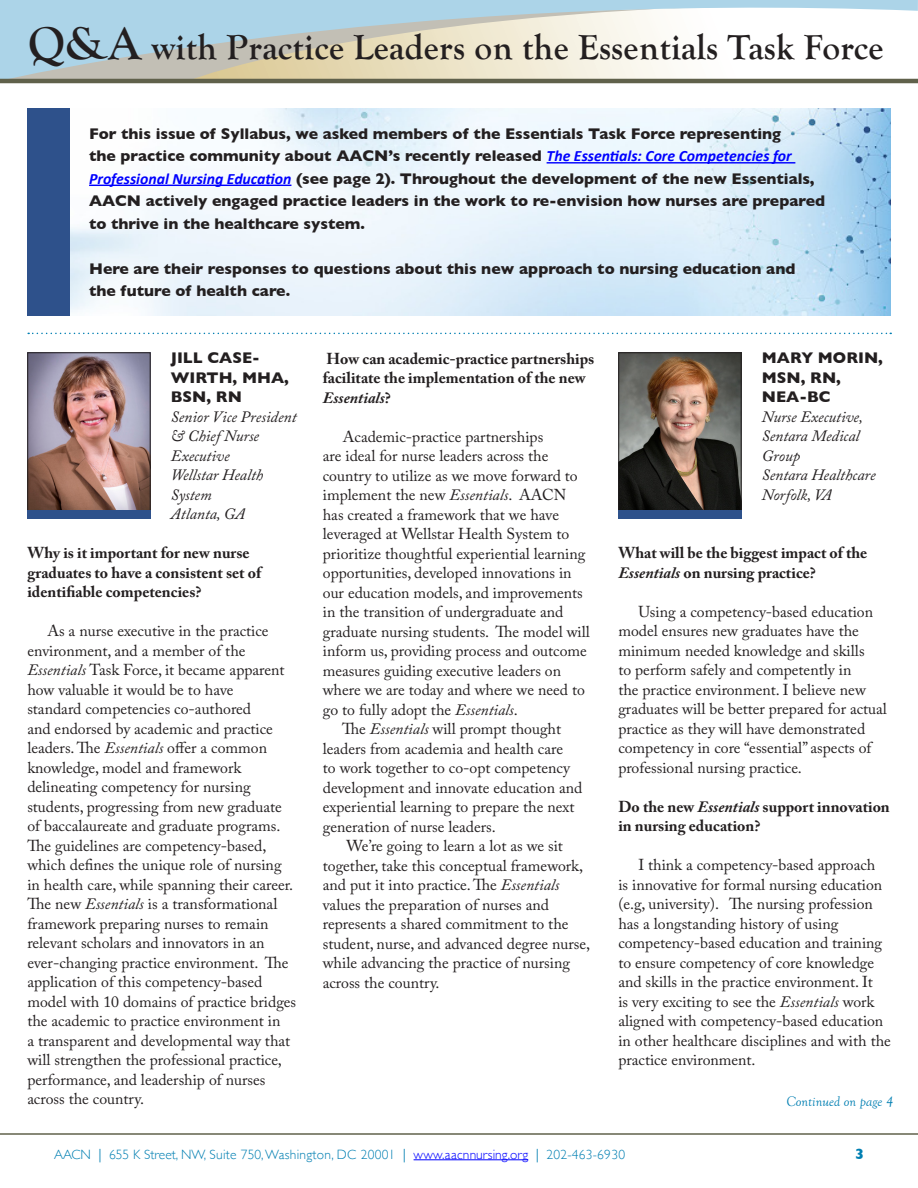
<style>
.page{position:relative;width:918px;height:1188px;background:#fff}
.page>*{position:absolute;margin:0;border:0;box-sizing:border-box;transform-origin:0 0}
.t1{font:700 36px "Goudy Old Style T";letter-spacing:.01em;color:#231f20}
.t2{font:15.75px/19.5px "Adobe Caslon Pro";color:#231f20}
.t3{font:700 15.75px/22.5px "Gill Sans";color:#231f20}
.t4{font:700 15.75px/19.5px "Adobe Caslon Pro";color:#231f20}
.t5{font:italic 15.75px/19.5px "Adobe Caslon Pro";color:#231f20}
.t6{font:700 15px "Gill Sans";color:#007fb2}
.t7{font:italic 14.25px "Goudy Old Style T";color:#007fb2}
.t8{font:300 13.5px "Gill Sans";letter-spacing:.02em;color:#007fb2}
.s1{font-size:48px}
.s2{font-family:"Calibri";font-style:italic;color:#00f}
.s3{font-style:italic}
.s4{font-family:"Adobe Garamond Pro";font-weight:400}
.s5{color:#00f}
</style>
<div class="page">
<hr style="left:0;top:1133px;width:918px;height:2px;background:#60614b">
<hr style="left:414px;top:1159px;width:114px;height:1px;background:#00f">
<svg style="left:0;top:0;width:918px;height:79px"></svg>
<hr style="left:0;top:79px;width:918px;height:4px;background:#60614b">
<svg style="left:28px;top:333px;width:863px;height:1px"></svg>
<div style="left:27px;top:108px;width:43px;height:207px;background:#2e518b"></div>
<img style="left:70px;top:108px;width:821px;height:207px">
<hr style="left:547px;top:162px;width:248px;height:2px;background:#00f">
<hr style="left:89px;top:185px;width:202px;height:1px;background:#00f">
<img style="left:29px;top:354px;width:120px;height:155px">
<div style="left:27px;top:352px;width:124px;height:159px;border:1px solid #231f20"></div>
<div style="left:27px;top:510px;width:124px;height:9px;background:#2e518b"></div>
<img style="left:620px;top:354px;width:120px;height:155px">
<div style="left:618px;top:352px;width:124px;height:159px;border:1px solid #231f20"></div>
<div style="left:618px;top:510px;width:124px;height:9px;background:#2e518b"></div>
<h1 class="t1" style="left:28px;top:27px;width:857px"><span class="s1">Q&amp;A</span> with Practice Leaders on the Essentials Task Force</h1>
<p class="t3" style="left:89px;top:122px;width:738px">For this issue of Syllabus, we asked members of the Essentials Task Force representing<br>the practice community about AACN’s recently released <span class="s2">The Essentials: Core Competencies for Professional Nursing Education</span> (see page 2). Throughout the development of the new Essentials, AACN actively engaged practice leaders in the work to re-envision how nurses are prepared to thrive in the healthcare system.</p>
<p class="t3" style="left:89px;top:257px;width:708px">Here are their responses to questions about this new approach to nursing education and the future of health care.</p>
<p class="t3" style="left:171px;top:348px;width:120px;line-height:19.5px">JILL CASE-<br>WIRTH, MHA,<br>BSN, RN</p>
<p class="t5" style="left:171px;top:407px;width:127px">Senior Vice President &amp; Chief Nurse<br>Executive<br>Wellstar Health<br>System<br>Atlanta, GA</p>
<p class="t4" style="left:27px;top:543px;width:235px">Why is it important for new nurse graduates to have a consistent set of identifiable competencies?</p>
<p class="t2" style="left:27px;top:621px;width:270px;text-indent:20px">As a nurse executive in the practice environment, and a member of the <span class="s3">Essentials</span> Task Force, it became apparent how valuable it would be to have<br>standard competencies co-authored<br>and endorsed by academic and practice leaders. The <span class="s3">Essentials</span> offer a common knowledge, model and framework delineating competency for nursing students, progressing from new graduate of baccalaureate and graduate programs.<br>The guidelines are competency-based, which defines the unique role of nursing in health care, while spanning their career.<br>The new <span class="s3">Essentials</span> is a transformational framework preparing nurses to remain relevant scholars and innovators in an ever-changing practice environment. The application of this competency-based model with 10 domains of practice bridges the academic to practice environment in<br>a transparent and developmental way that will strengthen the professional practice, performance, and leadership of nurses across the country.</p>
<p class="t4" style="left:323px;top:349px;width:273px">How can academic-practice partnerships facilitate the implementation of the new<br><span class="s3">Essentials</span>?</p>
<p class="t2" style="left:343px;top:427px;width:202px">Academic-practice partnerships</p>
<p class="t2" style="left:323px;top:446px;width:227px">are ideal for nurse leaders across the</p>
<p class="t2" style="left:323px;top:466px;width:256px">country to utilize as we move forward to</p>
<p class="t2" style="left:323px;top:485px;width:245px">implement the new <span class="s3">Essentials</span>. AACN</p>
<p class="t2" style="left:323px;top:505px;width:238px">has created a framework that we have</p>
<p class="t2" style="left:323px;top:524px;width:248px">leveraged at Wellstar Health System to</p>
<p class="t2" style="left:323px;top:544px;width:264px">prioritize thoughtful experiential learning</p>
<p class="t2" style="left:323px;top:563px;width:250px">opportunities, developed innovations in</p>
<p class="t2" style="left:323px;top:583px;width:262px">our education models, and improvements</p>
<p class="t2" style="left:323px;top:602px;width:242px">in the transition of undergraduate and</p>
<p class="t2" style="left:323px;top:622px;width:269px">graduate nursing students. The model will</p>
<p class="t2" style="left:323px;top:641px;width:266px">inform us, providing process and outcome</p>
<p class="t2" style="left:323px;top:661px;width:240px">measures guiding executive leaders on</p>
<p class="t2" style="left:323px;top:680px;width:264px">where we are today and where we need to</p>
<p class="t2" style="left:323px;top:700px;width:197px">go to fully adopt the <span class="s3">Essentials</span>.</p>
<p class="t2" style="left:342px;top:719px;width:221px">The <span class="s3">Essentials</span> will prompt thought</p>
<p class="t2" style="left:323px;top:739px;width:242px">leaders from academia and health care</p>
<p class="t2" style="left:323px;top:758px;width:249px">to work together to co-opt competency</p>
<p class="t2" style="left:323px;top:778px;width:261px">development and innovate education and</p>
<p class="t2" style="left:323px;top:797px;width:253px">experiential learning to prepare the next</p>
<p class="t2" style="left:323px;top:817px;width:174px">generation of nurse leaders.</p>
<p class="t2" style="left:347px;top:836px;width:218px">We’re going to learn a lot as we sit</p>
<p class="t2" style="left:323px;top:856px;width:262px">together, take this conceptual framework,</p>
<p class="t2" style="left:323px;top:875px;width:238px">and put it into practice. The <span class="s3">Essentials</span></p>
<p class="t2" style="left:323px;top:895px;width:228px">values the preparation of nurses and</p>
<p class="t2" style="left:323px;top:914px;width:247px">represents a shared commitment to the</p>
<p class="t2" style="left:323px;top:934px;width:269px">student, nurse, and advanced degree nurse,</p>
<p class="t2" style="left:323px;top:953px;width:249px">while advancing the practice of nursing</p>
<p class="t2" style="left:323px;top:973px;width:118px">across the country.</p>
<p class="t3" style="left:762px;top:348px;width:123px;line-height:19.5px">MARY MORIN,<br>MSN, RN,<br>NEA-BC</p>
<p class="t5" style="left:762px;top:407px;width:115px">Nurse Executive,<br>Sentara Medical<br>Group<br>Sentara Healthcare<br>Norfolk, VA</p>
<p class="t4" style="left:618px;top:543px;width:251px">What will be the biggest impact of the<br><span class="s3">Essentials</span> on nursing practice?</p>
<p class="t2" style="left:618px;top:602px;width:270px;text-indent:20px">Using a competency-based education model ensures new graduates have the minimum needed knowledge and skills<br>to perform safely and competently in<br>the practice environment. I believe new graduates will be better prepared for actual practice as they will have demonstrated competency in core “essential” aspects of professional nursing practice.</p>
<p class="t4" style="left:618px;top:797px;width:273px">Do the new <span class="s3">Essentials</span> support innovation in nursing education?</p>
<p class="t2" style="left:618px;top:855px;width:274px;text-indent:20px">I think a competency-based approach<br>is innovative for formal nursing education (e.g, university). The nursing profession has a longstanding history of using competency-based education and training to ensure competency of core knowledge and skills in the practice environment. It<br>is very exciting to see the <span class="s3">Essentials</span> work aligned with competency-based education in other healthcare disciplines and with the practice environment.</p>
<p class="t7" style="left:787px;top:1093px;width:108px">Continued on page 4</p>
<p class="t8" style="left:54px;top:1144px;width:573px">AACN <span class="s4">|</span> 655 K Street, NW, Suite 750, Washington, DC 20001 <span class="s4">|</span> <span class="s5">www.aacnnursing.org</span> <span class="s4">|</span> 202-463-6930</p>
<p class="t6" style="left:855px;top:1142px;width:10px">3</p>
</div>
